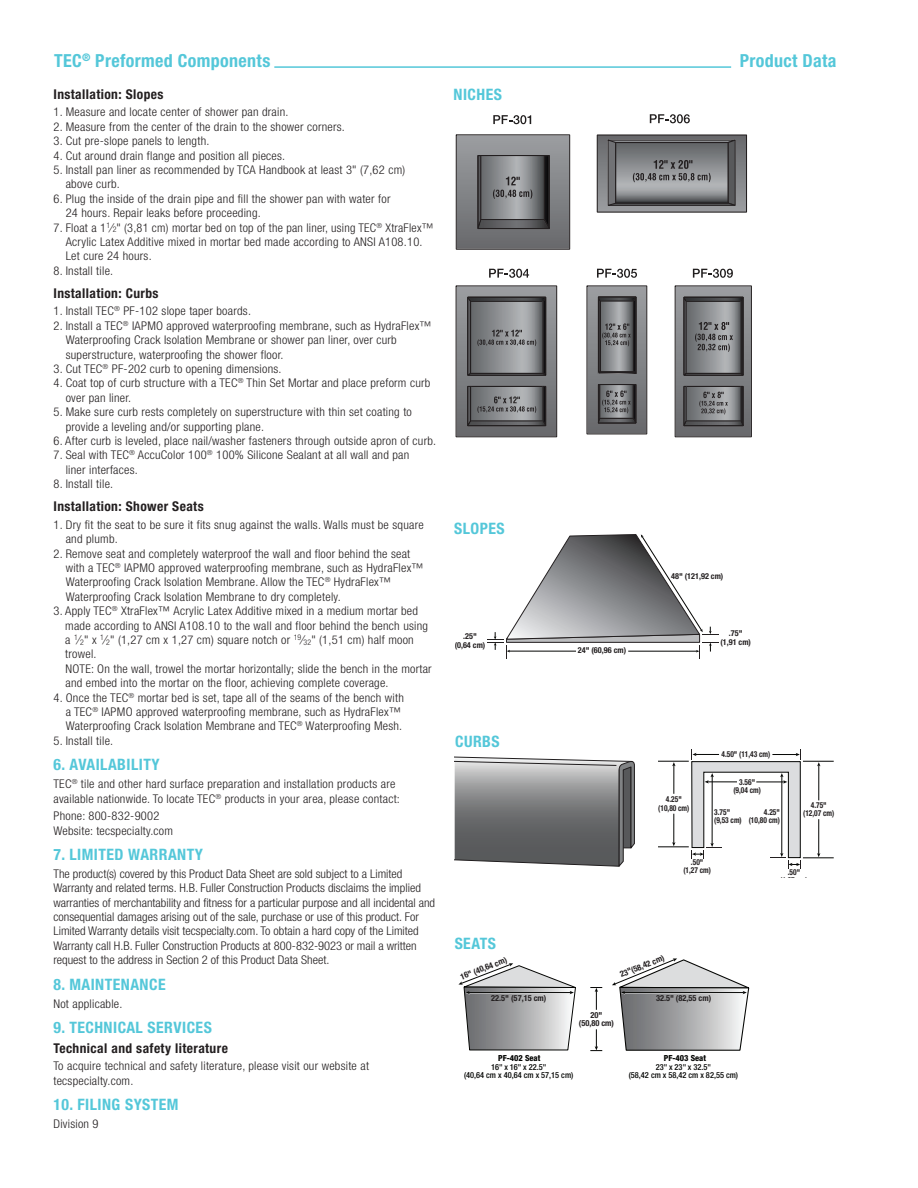
<style>
.page{position:relative;width:918px;height:1188px;background:#fff}
.page>*{position:absolute;margin:0;border:0;box-sizing:border-box;transform-origin:0 0}
.t1{font:700 condensed 18px "Helvetica Neue LT Std";letter-spacing:.02em;color:#54c7d9}
.Subhead{font:700 condensed 15.75px "Helvetica Neue LT Std";letter-spacing:.03em;color:#54c7d9}
.Subhead_Black{font:700 condensed 13.5px "Helvetica Neue LT Std";letter-spacing:.03em;color:#231f20}
.Bullets{font:300 condensed 12px/14.4px "Helvetica Neue LT Std";letter-spacing:.02em;color:#231f20;scale:1.04 1}
.Body{font:300 condensed 12px/14.4px "Helvetica Neue LT Std";color:#231f20;scale:1.04 1}
.Body-2{font:300 condensed 12px/14.4px "Helvetica Neue LT Std";letter-spacing:.02em;color:#231f20;scale:1.04 1}
.t2{font:500 condensed 8.4px/8.6px "Helvetica Neue LT Std";color:#040503;text-align:center}
.t3{font:700 condensed 8.4px/8.4px "Helvetica Neue LT Std";color:#231f20;text-align:center}
.t4{font:700 condensed 8.25px/8.2px "Helvetica Neue LT Std";color:#231f20;text-align:center;scale:.9 1}
.t5{font:700 condensed 8.25px/8.2px "Helvetica Neue LT Std";color:#231f20;text-align:center}
.s1{font-size:7.8px}
.s2{font-weight:800}
</style>
<div class="page">
<hr style="left:274px;top:66px;width:457px;height:2px;background:#54c7d9">
<svg style="left:487px;top:534px;width:232px;height:125px"></svg>
<svg style="left:458px;top:963px;width:118px;height:88px"></svg>
<svg style="left:612px;top:959px;width:137px;height:92px"></svg>
<svg style="left:590px;top:987px;width:12px;height:23px"></svg>
<svg style="left:590px;top:1029px;width:12px;height:22px"></svg>
<hr style="left:818px;top:765px;width:1px;height:35px;background:#040503">
<hr style="left:818px;top:819px;width:1px;height:35px;background:#040503">
<svg style="left:691px;top:749px;width:110px;height:119px"></svg>
<svg style="left:455px;top:756px;width:180px;height:111px;background:#828384"></svg>
<hr style="left:803px;top:761px;width:31px;height:1px;background:#040503">
<hr style="left:803px;top:858px;width:31px;height:1px;background:#040503">
<svg style="left:672px;top:762px;width:4px;height:32px"></svg>
<svg style="left:672px;top:814px;width:3px;height:32px"></svg>
<hr style="left:658px;top:761px;width:31px;height:1px;background:#040503">
<hr style="left:658px;top:847px;width:31px;height:1px;background:#040503">
<svg style="left:650px;top:114px;width:40px;height:9px"></svg>
<svg style="left:597px;top:134px;width:150px;height:79px;background:#77787b"></svg>
<svg style="left:493px;top:115px;width:38px;height:9px"></svg>
<svg style="left:456px;top:134px;width:114px;height:116px;background:#76777a"></svg>
<svg style="left:489px;top:269px;width:40px;height:9px"></svg>
<svg style="left:693px;top:269px;width:40px;height:9px"></svg>
<svg style="left:597px;top:269px;width:40px;height:9px"></svg>
<svg style="left:456px;top:285px;width:101px;height:152px;background:#77787b"></svg>
<svg style="left:586px;top:285px;width:61px;height:149px;background:#737376"></svg>
<svg style="left:675px;top:285px;width:77px;height:152px;background:#757678"></svg>
<p class="t1" style="left:54px;top:50px;width:218px">TEC<sup>®</sup> Preformed Components</p>
<p class="t1" style="left:740px;top:50px;width:98px">Product Data</p>
<p class="Subhead_Black" style="left:53px;top:86px;width:112px">Installation: Slopes</p>
<p class="Bullets" style="left:53px;top:105px;width:228px">1. Measure and locate center of shower pan drain.</p>
<p class="Bullets" style="left:53px;top:119px;width:282px">2. Measure from the center of the drain to the shower corners.</p>
<p class="Bullets" style="left:53px;top:134px;width:152px">3. Cut pre-slope panels to length.</p>
<p class="Bullets" style="left:53px;top:148px;width:224px">4. Cut around drain flange and position all pieces.</p>
<p class="Bullets" style="left:66px;top:163px;width:328px;text-indent:-12px">5. Install pan liner as recommended by TCA Handbook at least 3" (7,62 cm) above curb.</p>
<p class="Bullets" style="left:66px;top:191px;width:314px;text-indent:-12px">6. Plug the inside of the drain pipe and fill the shower pan with water for<br>24 hours. Repair leaks before proceeding.</p>
<p class="Bullets" style="left:66px;top:220px;width:356px;text-indent:-12px">7. Float a 1<sup>1</sup>⁄<span class="s1">2</span>" (3,81 cm) mortar bed on top of the pan liner, using TEC<sup>®</sup> XtraFlex™<br>Acrylic Latex Additive mixed in mortar bed made according to ANSI A108.10.<br>Let cure 24 hours.</p>
<p class="Body-2" style="left:53px;top:263px;width:59px">8. Install tile.</p>
<p class="Subhead_Black" style="left:53px;top:285px;width:107px">Installation: Curbs</p>
<p class="Bullets" style="left:53px;top:304px;width:191px">1. Install TEC<sup>®</sup> PF-102 slope taper boards.</p>
<p class="Bullets" style="left:66px;top:318px;width:354px;text-indent:-12px">2. Install a TEC<sup>®</sup> IAPMO approved waterproofing membrane, such as HydraFlex™<br>Waterproofing Crack Isolation Membrane or shower pan liner, over curb superstructure, waterproofing the shower floor.</p>
<p class="Bullets" style="left:53px;top:361px;width:221px">3. Cut TEC<sup>®</sup> PF-202 curb to opening dimensions.</p>
<p class="Bullets" style="left:66px;top:376px;width:352px;text-indent:-12px">4. Coat top of curb structure with a TEC<sup>®</sup> Thin Set Mortar and place preform curb over pan liner.</p>
<p class="Bullets" style="left:66px;top:405px;width:334px;text-indent:-12px">5. Make sure curb rests completely on superstructure with thin set coating to provide a leveling and/or supporting plane.</p>
<p class="Bullets" style="left:53px;top:433px;width:370px">6. After curb is leveled, place nail/washer fasteners through outside apron of curb.</p>
<p class="Bullets" style="left:66px;top:448px;width:332px;text-indent:-12px">7. Seal with TEC<sup>®</sup> AccuColor 100<sup>®</sup> 100% Silicone Sealant at all wall and pan liner interfaces.</p>
<p class="Body-2" style="left:53px;top:477px;width:59px">8. Install tile.</p>
<p class="Subhead_Black" style="left:53px;top:498px;width:152px">Installation: Shower Seats</p>
<p class="Bullets" style="left:66px;top:517px;width:346px;text-indent:-12px">1. Dry fit the seat to be sure it fits snug against the walls. Walls must be square and plumb.</p>
<p class="Bullets" style="left:66px;top:546px;width:346px;text-indent:-12px">2. Remove seat and completely waterproof the wall and floor behind the seat with a TEC<sup>®</sup> IAPMO approved waterproofing membrane, such as HydraFlex™ Waterproofing Crack Isolation Membrane. Allow the TEC<sup>®</sup> HydraFlex™ Waterproofing Crack Isolation Membrane to dry completely.</p>
<p class="Bullets" style="left:65px;top:604px;width:350px;text-indent:-12px">3. Apply TEC<sup>®</sup> XtraFlex™ Acrylic Latex Additive mixed in a medium mortar bed made according to ANSI A108.10 to the wall and floor behind the bench using a <sup>1</sup>⁄<span class="s1">2</span>" x <sup>1</sup>⁄<span class="s1">2</span>" (1,27 cm x 1,27 cm) square notch or <sup>19</sup>⁄<span class="s1">32</span>" (1,51 cm) half moon trowel.</p>
<p class="Bullets" style="left:65px;top:661px;width:354px">NOTE: On the wall, trowel the mortar horizontally; slide the bench in the mortar and embed into the mortar on the floor, achieving complete coverage.</p>
<p class="Bullets" style="left:66px;top:690px;width:327px;text-indent:-12px">4. Once the TEC<sup>®</sup> mortar bed is set, tape all of the seams of the bench with a TEC<sup>®</sup> IAPMO approved waterproofing membrane, such as HydraFlex™<br>Waterproofing Crack Isolation Membrane and TEC<sup>®</sup> Waterproofing Mesh.</p>
<p class="Body-2" style="left:53px;top:733px;width:59px">5. Install tile.</p>
<p class="Subhead" style="left:53px;top:755px;width:108px">6. AVAILABILITY</p>
<p class="Body-2" style="left:53px;top:777px;width:335px">TEC<sup>®</sup> tile and other hard surface preparation and installation products are available nationwide. To locate TEC<sup>®</sup> products in your area, please contact:</p>
<p class="Body-2" style="left:53px;top:809px;width:117px">Phone: 800-832-9002<br>Website: tecspecialty.com</p>
<p class="Subhead" style="left:53px;top:845px;width:151px">7. LIMITED WARRANTY</p>
<p class="Body" style="left:53px;top:866px;width:369px">The product(s) covered by this Product Data Sheet are sold subject to a Limited Warranty and related terms. H.B. Fuller Construction Products disclaims the implied warranties of merchantability and fitness for a particular purpose and all incidental and consequential damages arising out of the sale, purchase or use of this product. For Limited Warranty details visit tecspecialty.com. To obtain a hard copy of the Limited Warranty call H.B. Fuller Construction Products at 800-832-9023 or mail a written request to the address in Section 2 of this Product Data Sheet.</p>
<p class="Subhead" style="left:53px;top:975px;width:114px">8. MAINTENANCE</p>
<p class="Body-2" style="left:53px;top:996px;width:68px">Not applicable.</p>
<p class="Subhead" style="left:53px;top:1018px;width:160px">9. TECHNICAL SERVICES</p>
<p class="Subhead_Black" style="left:53px;top:1040px;width:176px">Technical and safety literature</p>
<p class="Body-2" style="left:53px;top:1059px;width:305px">To acquire technical and safety literature, please visit our website at tecspecialty.com.</p>
<p class="Subhead" style="left:53px;top:1095px;width:126px">10. FILING SYSTEM</p>
<p class="Body-2" style="left:53px;top:1116px;width:45px">Division 9</p>
<p class="Subhead" style="left:454px;top:85px;width:50px">NICHES</p>
<p class="Subhead" style="left:454px;top:519px;width:52px">SLOPES</p>
<p class="t5" style="left:671px;top:572px;width:54px">48" (121,92 cm)</p>
<p class="t5" style="left:720px;top:629px;width:32px">.75" (1,91 cm)</p>
<p class="t5" style="left:455px;top:632px;width:32px">.25" (0,64 cm)</p>
<p class="t5" style="left:578px;top:646px;width:50px">24" (60,96 cm)</p>
<p class="Subhead" style="left:455px;top:732px;width:46px">CURBS</p>
<p class="t4" style="left:722px;top:750px;width:56px">4.50" (11,43 cm)</p>
<p class="t4" style="left:733px;top:777px;width:32px">3.56" (9,04 cm)</p>
<p class="t4" style="left:658px;top:795px;width:36px">4.25" (10,80 cm)</p>
<p class="t4" style="left:803px;top:801px;width:36px">4.75" (12,07 cm)</p>
<p class="t4" style="left:714px;top:808px;width:32px;text-align:left">3.75" (9,53 cm)</p>
<p class="t4" style="left:749px;top:808px;width:36px;text-align:right">4.25" (10,80 cm)</p>
<p class="t4" style="left:683px;top:857px;width:32px">.50" (1,27 cm)</p>
<p class="t4" style="left:780px;top:868px;width:32px">.50" (1,27 cm)</p>
<p class="Subhead" style="left:455px;top:934px;width:43px">SEATS</p>
<p class="t3" style="left:619px;top:971px;width:49px;rotate:-22deg">23"(58,42 cm)</p>
<p class="t3" style="left:656px;top:994px;width:57px">32.5" (82,55 cm)</p>
<p class="t3" style="left:459px;top:973px;width:51px;rotate:-21deg">16" (40,64 cm)</p>
<p class="t3" style="left:491px;top:994px;width:57px">22.5" (57,15 cm)</p>
<p class="t3" style="left:579px;top:1011px;width:37px">20"<br>(50,80 cm)</p>
<p class="t2" style="left:464px;top:1054px;width:111px"><span class="s2">PF-402 Seat<br></span>16" x 16" x 22.5"<br>(40,64 cm x 40,64 cm x 57,15 cm)</p>
<p class="t2" style="left:629px;top:1054px;width:111px"><span class="s2">PF-403 Seat<br></span>23" x 23" x 32.5"<br>(58,42 cm x 58,42 cm x 82,55 cm)</p>
</div>
